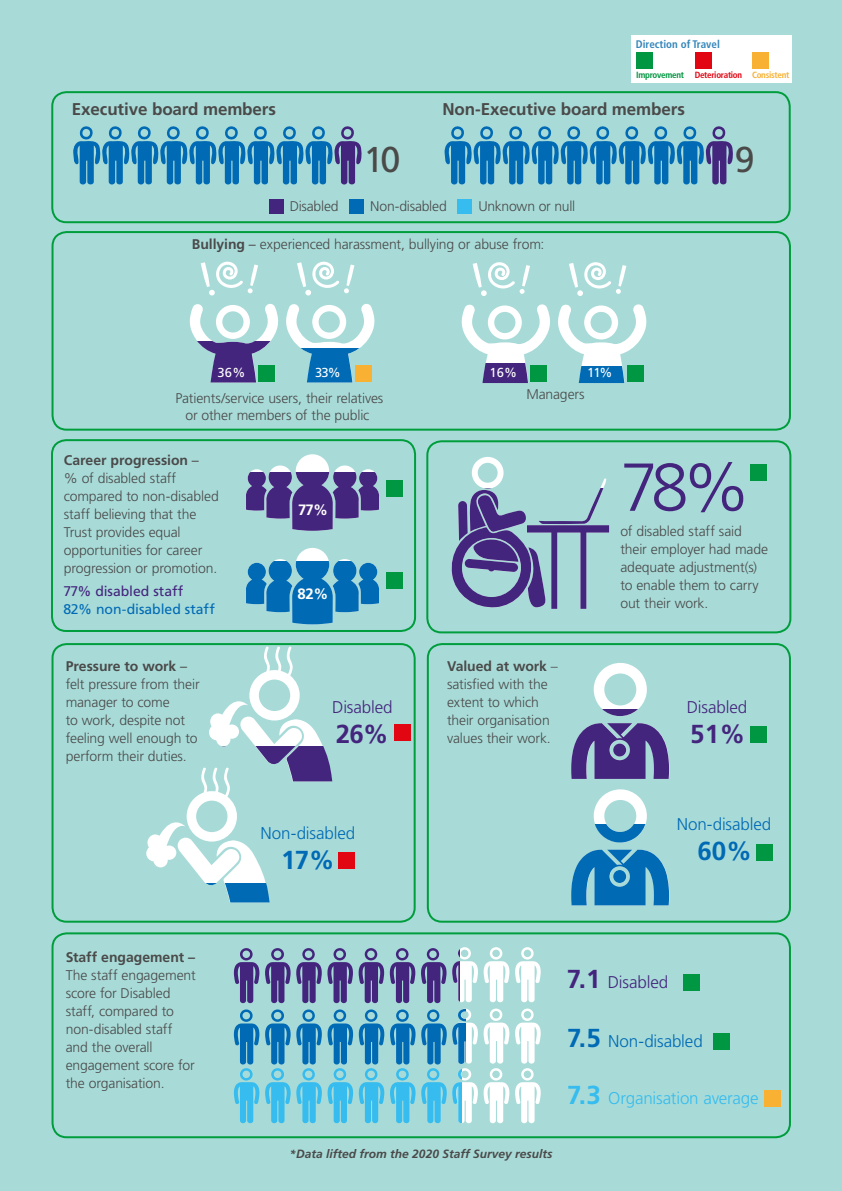
<style>
.page{position:relative;width:842px;height:1191px;background:#a8dbd8}
.page>*{position:absolute;margin:0;border:0;box-sizing:border-box;transform-origin:0 0}
.t1{font:300 67.7px "Frutiger";color:#44257d}
.t2{font:35.9px "Frutiger";color:#4a4a49}
.t3{font:700 26px "Frutiger";color:#44257d}
.t4{font:700 26px "Frutiger";color:#006ab4}
.t5{font:700 17px "Frutiger";letter-spacing:-.005em;color:#4a4a49}
.t6{font:300 17px "Frutiger";letter-spacing:-.01em;color:#006ab4}
.t7{font:300 17px "Frutiger";letter-spacing:-.01em;color:#44257d}
.t8{font:300 17px "Frutiger";letter-spacing:-.015em;color:#36bcee}
.t9{font:700 15px "Frutiger";color:#fff}
.t10{font:300 14px/18px "Frutiger";letter-spacing:-.01em;color:#4a4a49}
.t11{font:14px "Frutiger";letter-spacing:-.005em;color:#006ab4}
.t12{font:700 14px "Frutiger";color:#4a4a49}
.t13{font:14px "Frutiger";letter-spacing:-.005em;color:#44257d}
.t14{font:13px "Frutiger";letter-spacing:-.03em;color:#fff}
.t15{font:italic 700 12px "Frutiger";color:#4a4a49}
.t16{font:700 condensed 11px "Frutiger";color:#3486bb}
.t17{font:700 condensed 9px "Frutiger";letter-spacing:-.03em;color:#e20613}
.s1{color:#009540}
.s2{color:#f8b133}
.s3{font-weight:700}
.s4{font-weight:400}
.s5{font-weight:700;font-size:26px}
</style>
<div class="page">
<div style="left:52px;top:932px;width:739px;height:206px;border:2px solid #009d3d;border-radius:14px"></div>
<svg style="left:234px;top:1009px;width:25px;height:114px"></svg>
<svg style="left:234px;top:948px;width:25px;height:55px"></svg>
<svg style="left:265px;top:1009px;width:57px;height:114px"></svg>
<svg style="left:328px;top:1009px;width:25px;height:114px"></svg>
<svg style="left:265px;top:948px;width:88px;height:55px"></svg>
<svg style="left:359px;top:1009px;width:25px;height:114px"></svg>
<svg style="left:359px;top:948px;width:25px;height:55px"></svg>
<svg style="left:390px;top:1009px;width:25px;height:114px"></svg>
<svg style="left:390px;top:948px;width:25px;height:55px"></svg>
<svg style="left:484px;top:947px;width:25px;height:55px"></svg>
<svg style="left:484px;top:1008px;width:25px;height:115px"></svg>
<svg style="left:515px;top:1008px;width:26px;height:115px"></svg>
<svg style="left:515px;top:947px;width:26px;height:55px"></svg>
<svg style="left:421px;top:947px;width:57px;height:176px"></svg>
<div style="left:427px;top:643px;width:364px;height:279px;border:2px solid #009d3d;border-radius:14px"></div>
<svg style="left:571px;top:789px;width:98px;height:116px"></svg>
<svg style="left:571px;top:663px;width:98px;height:116px"></svg>
<div style="left:52px;top:643px;width:364px;height:279px;border:2px solid #009d3d;border-radius:14px"></div>
<svg style="left:146px;top:646px;width:186px;height:256px"></svg>
<div style="left:426px;top:440px;width:365px;height:193px;border:2px solid #009d3d;border-radius:14px"></div>
<svg style="left:451px;top:457px;width:158px;height:152px"></svg>
<div style="left:51px;top:439px;width:365px;height:193px;border:2px solid #009d3d;border-radius:14px"></div>
<svg style="left:246px;top:454px;width:133px;height:77px"></svg>
<svg style="left:246px;top:548px;width:133px;height:76px"></svg>
<div style="left:52px;top:231px;width:739px;height:199px;border:2px solid #009d3d;border-radius:14px"></div>
<svg style="left:189px;top:261px;width:186px;height:121px"></svg>
<svg style="left:461px;top:262px;width:186px;height:121px"></svg>
<div style="left:51px;top:91px;width:740px;height:132px;border:2px solid #009d3d;border-radius:14px"></div>
<div style="left:269px;top:199px;width:14px;height:14px;background:#44257d"></div>
<div style="left:350px;top:199px;width:14px;height:14px;background:#006ab4"></div>
<div style="left:458px;top:199px;width:14px;height:14px;background:#36bcee"></div>
<svg style="left:73px;top:126px;width:289px;height:59px"></svg>
<svg style="left:444px;top:126px;width:289px;height:59px"></svg>
<div style="left:631px;top:35px;width:160px;height:47px;background:#fff"></div>
<div style="left:636px;top:52px;width:17px;height:17px;background:#009743"></div>
<div style="left:695px;top:52px;width:17px;height:17px;background:#e20613"></div>
<div style="left:752px;top:52px;width:17px;height:17px;background:#f8b133"></div>
<div style="left:258px;top:365px;width:17px;height:17px;background:#009743"></div>
<div style="left:386px;top:480px;width:17px;height:17px;background:#009743"></div>
<div style="left:386px;top:572px;width:17px;height:17px;background:#009743"></div>
<div style="left:394px;top:724px;width:17px;height:17px;background:#e20613"></div>
<div style="left:338px;top:852px;width:17px;height:17px;background:#e20613"></div>
<div style="left:355px;top:365px;width:17px;height:17px;background:#f8b133"></div>
<div style="left:530px;top:365px;width:17px;height:17px;background:#009743"></div>
<div style="left:627px;top:365px;width:17px;height:17px;background:#009743"></div>
<div style="left:750px;top:726px;width:16px;height:16px;background:#009743"></div>
<div style="left:750px;top:464px;width:17px;height:17px;background:#009743"></div>
<div style="left:756px;top:844px;width:17px;height:17px;background:#009743"></div>
<div style="left:683px;top:974px;width:17px;height:17px;background:#009743"></div>
<div style="left:713px;top:1033px;width:17px;height:17px;background:#009743"></div>
<div style="left:764px;top:1090px;width:17px;height:17px;background:#f8b133"></div>
<p class="t16" style="left:636px;top:37px;width:86px">Direction of Travel</p>
<p class="t17" style="left:636px;top:69px;width:155px"><span class="s1">Improvement</span> Deterioration <span class="s2">Consistent</span></p>
<p class="t5" style="left:72px;top:99px;width:206px">Executive board members</p>
<p class="t5" style="left:442px;top:99px;width:244px">Non-Executive board members</p>
<h2 class="t2" style="left:364px;top:139px;width:39px">10</h2>
<h2 class="t2" style="left:735px;top:139px;width:21px">9</h2>
<p class="t10" style="left:290px;top:197px;width:50px">Disabled</p>
<p class="t10" style="left:370px;top:197px;width:78px">Non-disabled</p>
<p class="t10" style="left:478px;top:197px;width:98px">Unknown or null</p>
<p class="t10" style="left:192px;top:235px;width:354px"><span class="s3">Bullying</span> <span class="s4">–</span> experienced harassment, bullying or abuse from:</p>
<p class="t14" style="left:218px;top:365px;width:29px">36%</p>
<p class="t14" style="left:315px;top:365px;width:27px">33%</p>
<p class="t10" style="left:175px;top:389px;width:210px;line-height:16.8px;text-align:center">Patients/service users, their relatives or other members of the public</p>
<p class="t10" style="left:64px;top:451px;width:157px"><span class="s3">Career progression</span> <span class="s4">–<br></span>% of disabled staff compared to non-disabled staff believing that the<br>Trust provides equal opportunities for career progression or promotion.</p>
<p class="t13" style="left:64px;top:582px;width:121px">77% disabled staff</p>
<p class="t11" style="left:64px;top:600px;width:153px">82% non-disabled staff</p>
<p class="t10" style="left:66px;top:657px;width:135px"><span class="s3">Pressure to work</span> <span class="s4">– </span>felt pressure from their manager to come<br>to work, despite not feeling well enough to perform their duties.</p>
<p class="t9" style="left:298px;top:501px;width:32px">77%</p>
<p class="t9" style="left:297px;top:585px;width:33px">82%</p>
<p class="t7" style="left:332px;top:698px;width:62px">Disabled</p>
<h3 class="t3" style="left:336px;top:719px;width:54px">26%</h3>
<p class="t6" style="left:261px;top:823px;width:96px">Non-disabled</p>
<h3 class="t4" style="left:281px;top:844px;width:55px">17%</h3>
<p class="t14" style="left:489px;top:365px;width:29px">16%</p>
<p class="t14" style="left:587px;top:365px;width:27px">11%</p>
<p class="t10" style="left:526px;top:385px;width:60px">Managers</p>
<p class="t10" style="left:447px;top:657px;width:112px"><span class="s3">Valued at work</span> – satisfied with the extent to which their organisation values their work.</p>
<h1 class="t1" style="left:620px;top:449px;width:132px">78%</h1>
<p class="t10" style="left:620px;top:522px;width:149px">of disabled staff said their employer had made adequate adjustment(s) to enable them to carry out their work.</p>
<p class="t7" style="left:687px;top:698px;width:62px">Disabled</p>
<h3 class="t3" style="left:690px;top:719px;width:57px">51%</h3>
<p class="t6" style="left:677px;top:814px;width:96px">Non-disabled</p>
<h3 class="t4" style="left:697px;top:836px;width:56px">60%</h3>
<p class="t12" style="left:66px;top:948px;width:131px">Staff engagement –</p>
<p class="t10" style="left:66px;top:965px;width:131px">The staff engagement score for Disabled staff, compared to non-disabled staff and the overall engagement score for the organisation.</p>
<p class="t7" style="left:567px;top:972px;width:103px"><span class="s5">7.1</span> Disabled</p>
<p class="t6" style="left:567px;top:1031px;width:137px"><span class="s5">7.5</span> Non-disabled</p>
<p class="t8" style="left:567px;top:1088px;width:193px"><span class="s5">7.3</span> Organisation average</p>
<p class="t15" style="left:290px;top:1146px;width:264px">*Data lifted from the 2020 Staff Survey results</p>
</div>
